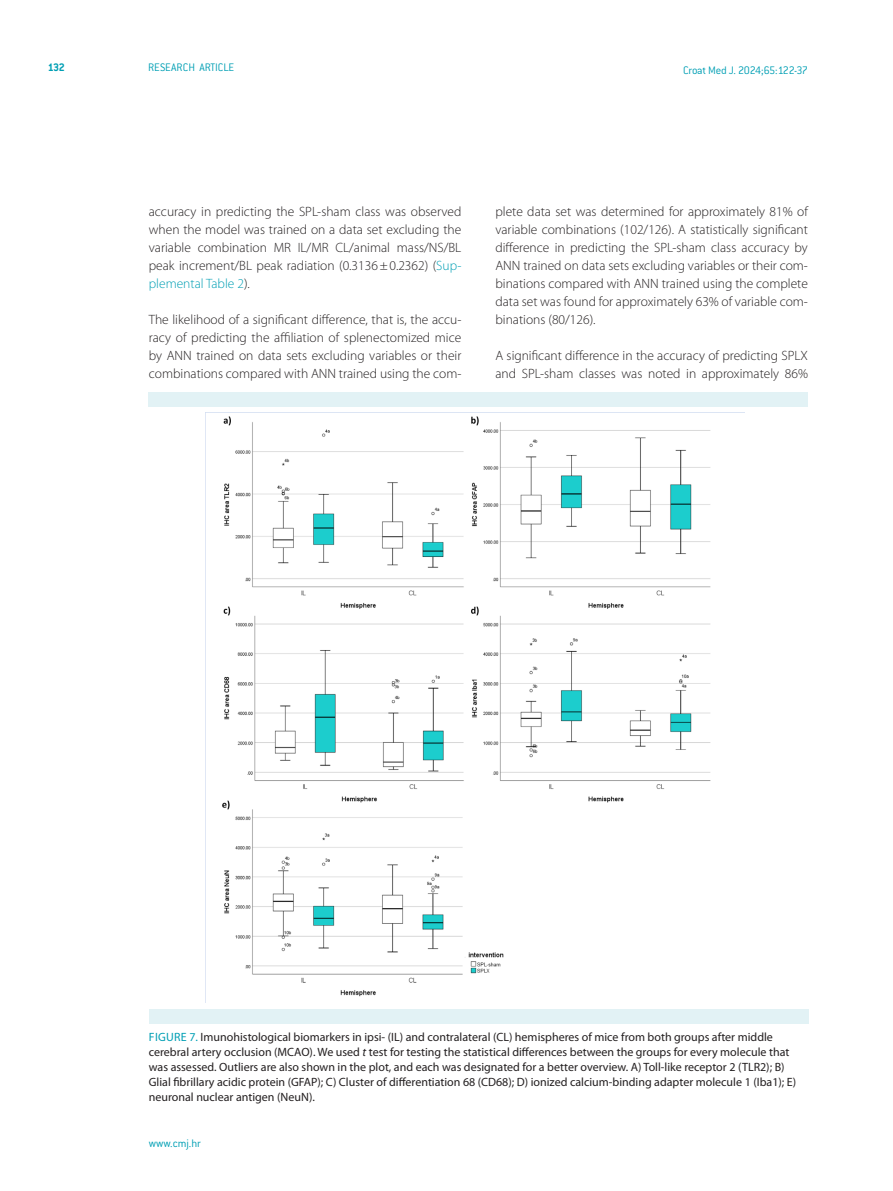
<style>
.page{position:relative;width:893px;height:1191px;background:#fff}
.page>*{position:absolute;margin:0;border:0;box-sizing:border-box;transform-origin:0 0}
.t1{font:300 13.5px/18px "Myriad Pro";color:#231f20;text-align:justify}
.t2{font:12px/15px "Myriad Pro";color:#231f20}
.t3{font:300 12px "ITC Conduit LTCE";letter-spacing:-.01em;color:#009fb4}
.t4{font:12px "Myriad Pro";color:#009fb4}
.t5{font:700 12px "ITC Conduit LTCE";color:#009fb4}
.s1{color:#009fb4}
.s2{font-style:italic}
</style>
<div class="page">
<img style="left:206px;top:412px;width:538px;height:585px">
<div style="left:150px;top:1008px;width:659px;height:15px;background:#e2f2f5"></div>
<div style="left:149px;top:392px;width:659px;height:15px;background:#e2f2f5"></div>
<p class="t5" style="left:48px;top:60px;width:18px">132</p>
<p class="t3" style="left:148px;top:61px;width:88px">RESEARCH ARTICLE</p>
<p class="t3" style="left:683px;top:63px;width:126px">Croat Med J. 2024;65:122-37</p>
<p class="t1" style="left:149px;top:202px;width:314px">accuracy in predicting the SPL-sham class was observed when the model was trained on a data set excluding the variable combination MR IL/MR CL/animal mass/NS/BL peak increment/BL peak radiation (0.3136±0.2362) (<span class="s1">Sup&shy;plemental Table 2</span>).</p>
<p class="t1" style="left:149px;top:310px;width:314px">The likelihood of a significant difference, that is, the accu&shy;racy of predicting the affiliation of splenectomized mice by ANN trained on data sets excluding variables or their combinations compared with ANN trained using the com-</p>
<p class="t1" style="left:495px;top:202px;width:314px">plete data set was determined for approximately 81% of variable combinations (102/126). A statistically significant difference in predicting the SPL-sham class accuracy by ANN trained on data sets excluding variables or their com&shy;binations compared with ANN trained using the complete data set was found for approximately 63% of variable com&shy;binations (80/126).</p>
<p class="t1" style="left:495px;top:346px;width:314px">A significant difference in the accuracy of predicting SPLX and SPL-sham classes was noted in approximately 86%</p>
<p class="t2" style="left:149px;top:1029px;width:649px;text-indent:32px"><span class="s1">e 7.</span> I munohistological biomarkers in ipsi- (IL) and contralateral (CL) hemispheres of mice from both groups after middle cerebral artery occlusion (MCAO). We used <span class="s2">t</span> test for testing the statistical differences between the groups for every molecule that was assessed. Outliers are also shown in the plot, and each was designated for a better overview. A) Toll-like receptor 2 (TLR2); B)<br>Glial fibrillary acidic protein (GFAP); C) Cluster of differentiation 68 (CD68); D) ionized calcium-binding adapter molecule 1 (I ba1); E) neuronal nuclear antigen (NeuN).</p>
<p class="t4" style="left:149px;top:1029px;width:18px">Figur</p>
<p class="t3" style="left:149px;top:1136px;width:54px">www.cmj.hr</p>
</div>
